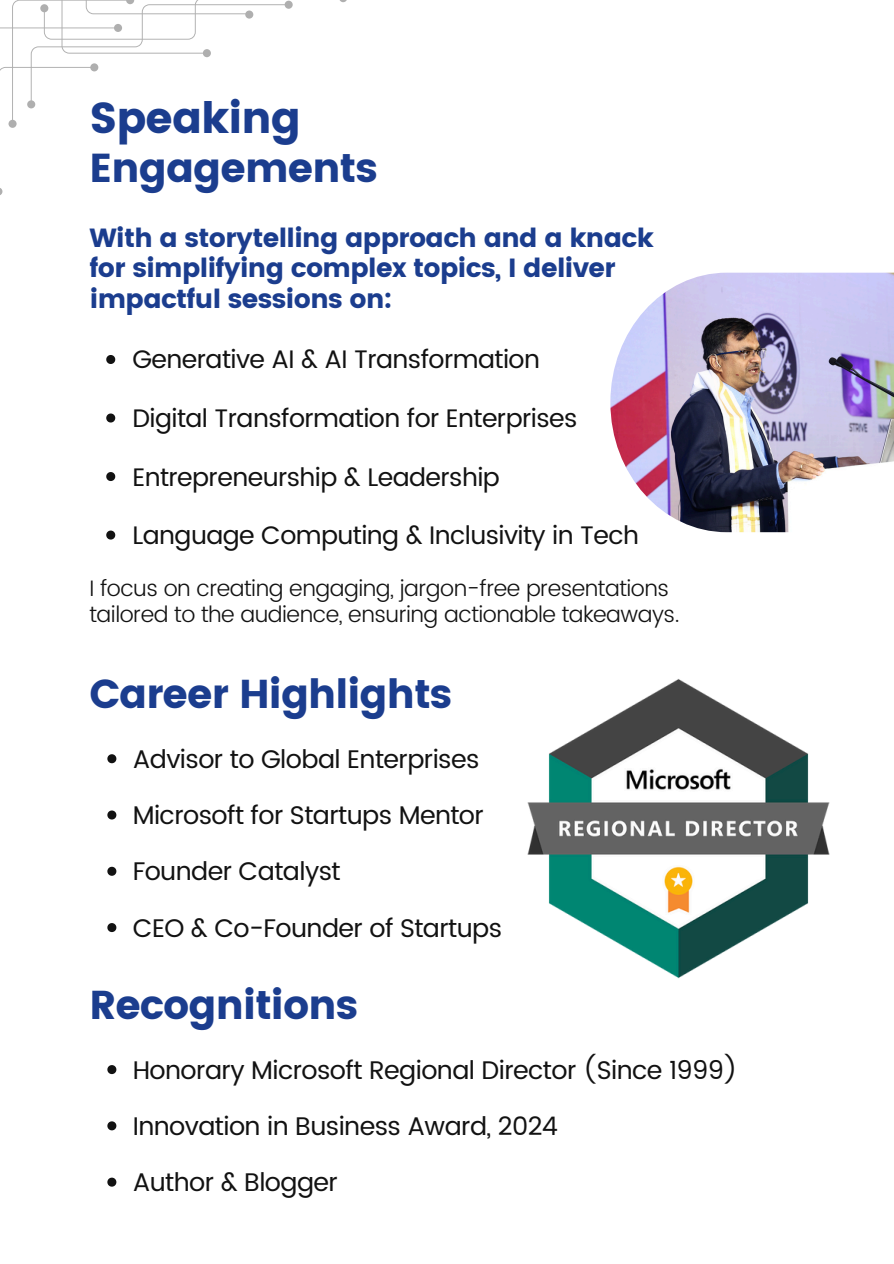
<style>
.page{position:relative;width:894px;height:1264px;background:#fff}
.page>*{position:absolute;margin:0;border:0;box-sizing:border-box;transform-origin:0 0}
.t1{font:43.2px "Poppins";letter-spacing:-.02em;color:#1b3d8e}
.t2{font:40.2px "Poppins";letter-spacing:-.02em;color:#1b3d8e}
.t3{font:26.25px/30.5px "Poppins";letter-spacing:-.02em;color:#1b3d8e}
.t4{font:25.5px "Poppins";letter-spacing:-.02em;color:#121212}
.t5{font:25.35px "Poppins";letter-spacing:-.02em;color:#121212}
.t6{font:300 22.35px/26px "Poppins";letter-spacing:-.02em;color:#121212}
</style>
<div class="page">
<svg style="left:0;top:0;width:347px;height:195px"></svg>
<svg style="left:106px;top:355px;width:9px;height:9px"></svg>
<svg style="left:106px;top:413px;width:9px;height:9px"></svg>
<svg style="left:106px;top:472px;width:9px;height:9px"></svg>
<svg style="left:106px;top:530px;width:9px;height:9px"></svg>
<svg style="left:107px;top:754px;width:9px;height:9px"></svg>
<svg style="left:107px;top:810px;width:9px;height:9px"></svg>
<svg style="left:107px;top:866px;width:9px;height:9px"></svg>
<svg style="left:107px;top:923px;width:9px;height:9px"></svg>
<svg style="left:107px;top:1065px;width:9px;height:9px"></svg>
<svg style="left:107px;top:1121px;width:9px;height:9px"></svg>
<svg style="left:107px;top:1177px;width:9px;height:9px"></svg>
<img style="left:610px;top:273px;width:283px;height:259px">
<img style="left:527px;top:679px;width:303px;height:300px">
<h1 class="t1" style="left:89px;top:93px;width:213px">Speaking</h1>
<h2 class="t2" style="left:89px;top:144px;width:290px">Engagements</h2>
<p class="t3" style="left:89px;top:223px;width:566px">With a storytelling approach and a knack for simplifying complex topics, I deliver impactful sessions on:</p>
<p class="t5" style="left:132px;top:341px;width:409px">Generative AI &amp; AI Transformation</p>
<p class="t5" style="left:132px;top:400px;width:446px">Digital Transformation for Enterprises</p>
<p class="t5" style="left:132px;top:458px;width:369px">Entrepreneurship &amp; Leadership</p>
<p class="t5" style="left:132px;top:517px;width:508px">Language Computing &amp; Inclusivity in Tech</p>
<p class="t6" style="left:89px;top:576px;width:591px">I focus on creating engaging, jargon-free presentations tailored to the audience, ensuring actionable takeaways.</p>
<h2 class="t2" style="left:89px;top:670px;width:364px">Career Highlights</h2>
<p class="t4" style="left:133px;top:740px;width:348px">Advisor to Global Enterprises</p>
<p class="t4" style="left:133px;top:796px;width:352px">Microsoft for Startups Mentor</p>
<p class="t4" style="left:133px;top:852px;width:209px">Founder Catalyst</p>
<p class="t4" style="left:133px;top:909px;width:371px">CEO &amp; Co-Founder of Startups</p>
<h2 class="t2" style="left:89px;top:981px;width:270px">Recognitions</h2>
<p class="t4" style="left:133px;top:1051px;width:606px">Honorary Microsoft Regional Director (Since 1999)</p>
<p class="t4" style="left:133px;top:1107px;width:427px">Innovation in Business Award, 2024</p>
<p class="t4" style="left:133px;top:1163px;width:207px">Author &amp; Blogger</p>
</div>
